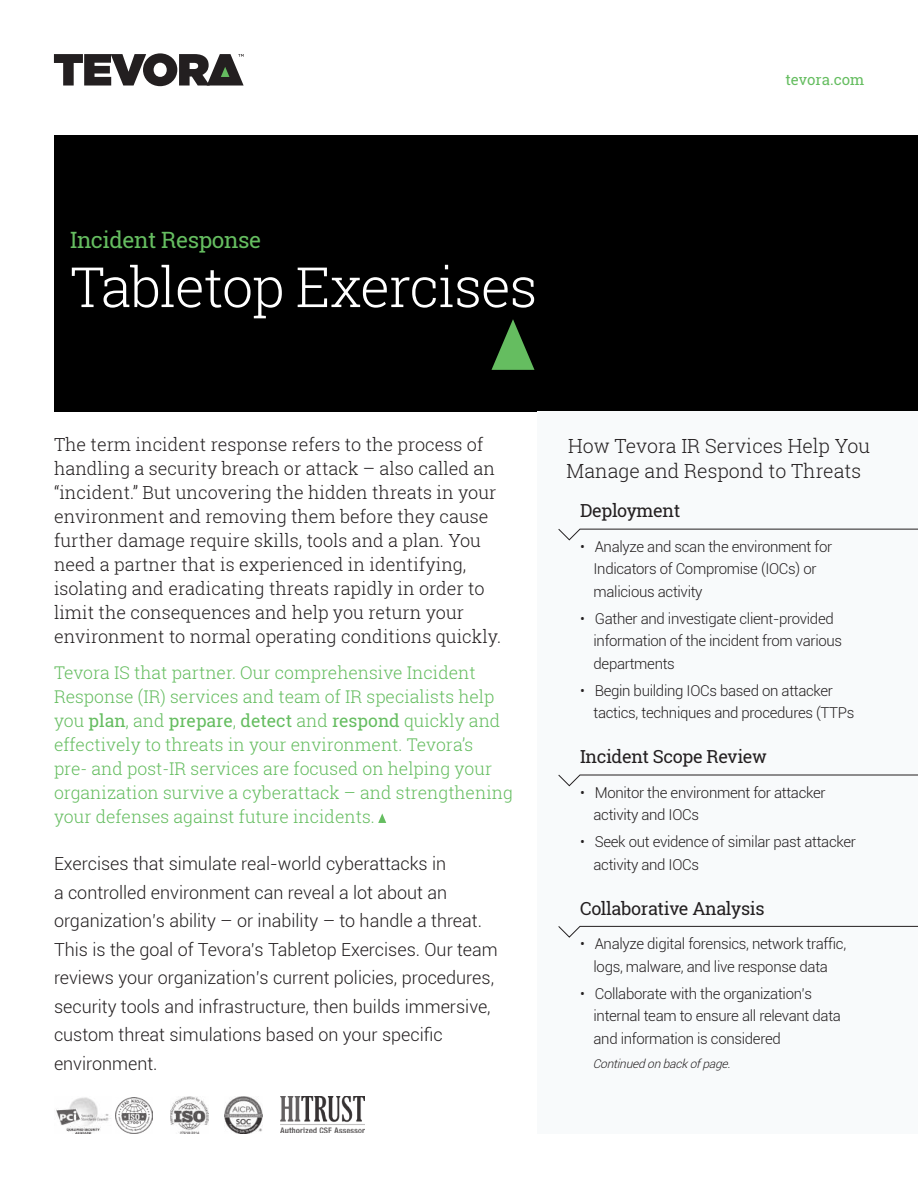
<style>
.page{position:relative;width:918px;height:1188px;background:#fff}
.page>*{position:absolute;margin:0;border:0;box-sizing:border-box;transform-origin:0 0}
.t1{font:300 55.5px "Roboto Slab";letter-spacing:-.02em;color:#fff}
.t2{font:22.5px "Roboto Slab";letter-spacing:-.02em;color:#65bd60}
.t3{font:300 19.5px/25.5px "Roboto Slab";color:#231f20}
.t4{font:300 18px/24px "Roboto Slab";color:#231f20}
.t5{font:300 18px/28.5px "Roboto";color:#231f20}
.t6{font:18px "Roboto Slab";letter-spacing:-.02em;color:#231f20}
.t7{font:300 17.55px/24px "Roboto Slab";color:#65bd60}
.t8{font:300 15px/22.5px "Roboto";letter-spacing:-.02em;color:#231f20}
.t9{font:15px "Roboto Slab";color:#65bd60}
.t10{font:italic 300 12px "Roboto";color:#231f20}
.s1{font-weight:400}
</style>
<div class="page">
<div style="left:54px;top:135px;width:864px;height:276px;background:#000"></div>
<svg style="left:54px;top:53px;width:190px;height:33px"></svg>
<div style="left:538px;top:412px;width:380px;height:722px;background:#f8fafb"></div>
<svg style="left:558px;top:528px;width:360px;height:13px"></svg>
<svg style="left:558px;top:774px;width:360px;height:13px"></svg>
<svg style="left:558px;top:925px;width:360px;height:13px"></svg>
<svg style="left:378px;top:813px;width:8px;height:10px"></svg>
<img style="left:280px;top:1097px;width:84px;height:36px">
<img style="left:116px;top:1097px;width:36px;height:37px">
<img style="left:56px;top:1097px;width:55px;height:37px">
<img style="left:225px;top:1097px;width:38px;height:37px">
<img style="left:171px;top:1097px;width:38px;height:37px">
<svg style="left:492px;top:319px;width:42px;height:51px"></svg>
<p class="t9" style="left:785px;top:74px;width:80px">tevora.com</p>
<h2 class="t2" style="left:70px;top:231px;width:192px">Incident Response</h2>
<h1 class="t1" style="left:70px;top:263px;width:469px">Tabletop Exercises</h1>
<p class="t4" style="left:54px;top:434px;width:449px">The term incident response refers to the process of handling a security breach or attack – also called an “incident.” But uncovering the hidden threats in your environment and removing them before they cause further damage require skills, tools and a plan. You need a partner that is experienced in identifying, isolating and eradicating threats rapidly in order to limit the consequences and help you return your environment to normal operating conditions quickly.</p>
<p class="t7" style="left:54px;top:662px;width:460px">Tevora IS that partner. Our comprehensive Incident Response (IR) services and team of IR specialists help you <span class="s1">plan</span>, and <span class="s1">prepare</span>, <span class="s1">detect</span> and <span class="s1">respond</span> quickly and effectively to threats in your environment. Tevora’s<br>pre- and post-IR services are focused on helping your organization survive a cyberattack – and strengthening your defenses against future incidents.</p>
<p class="t5" style="left:54px;top:851px;width:445px">Exercises that simulate real-world cyberattacks in<br>a controlled environment can reveal a lot about an organization’s ability – or inability – to handle a threat.<br>This is the goal of Tevora’s Tabletop Exercises. Our team reviews your organization’s current policies, procedures, security tools and infrastructure, then builds immersive, custom threat simulations based on your specific environment.</p>
<h3 class="t3" style="left:567px;top:434px;width:305px">How Tevora IR Services Help You<br>Manage and Respond to Threats</h3>
<p class="t6" style="left:580px;top:504px;width:102px">Deployment</p>
<p class="t8" style="left:594px;top:536px;width:240px;text-indent:-13px">• Analyze and scan the environment for<br>Indicators of Compromise (IOCs) or malicious activity</p>
<p class="t8" style="left:594px;top:608px;width:250px;text-indent:-13px">• Gather and investigate client-provided information of the incident from various departments</p>
<p class="t8" style="left:594px;top:680px;width:263px;text-indent:-13px">• Begin building IOCs based on attacker tactics, techniques and procedures (TTPs</p>
<p class="t6" style="left:580px;top:750px;width:188px">Incident Scope Review</p>
<p class="t8" style="left:594px;top:782px;width:234px;text-indent:-13px">• Monitor the environment for attacker activity and IOCs</p>
<p class="t8" style="left:594px;top:832px;width:264px;text-indent:-13px">• Seek out evidence of similar past attacker activity and IOCs</p>
<p class="t6" style="left:580px;top:901px;width:186px">Collaborative Analysis</p>
<p class="t8" style="left:580px;top:932px;width:268px;text-align:center">• Analyze digital forensics, network traffic, logs, malware, and live response data</p>
<p class="t8" style="left:594px;top:983px;width:249px;text-indent:-13px">• Collaborate with the organization’s internal team to ensure all relevant data and information is considered</p>
<p class="t10" style="left:593px;top:1058px;width:142px">Continued on backof page.</p>
</div>
